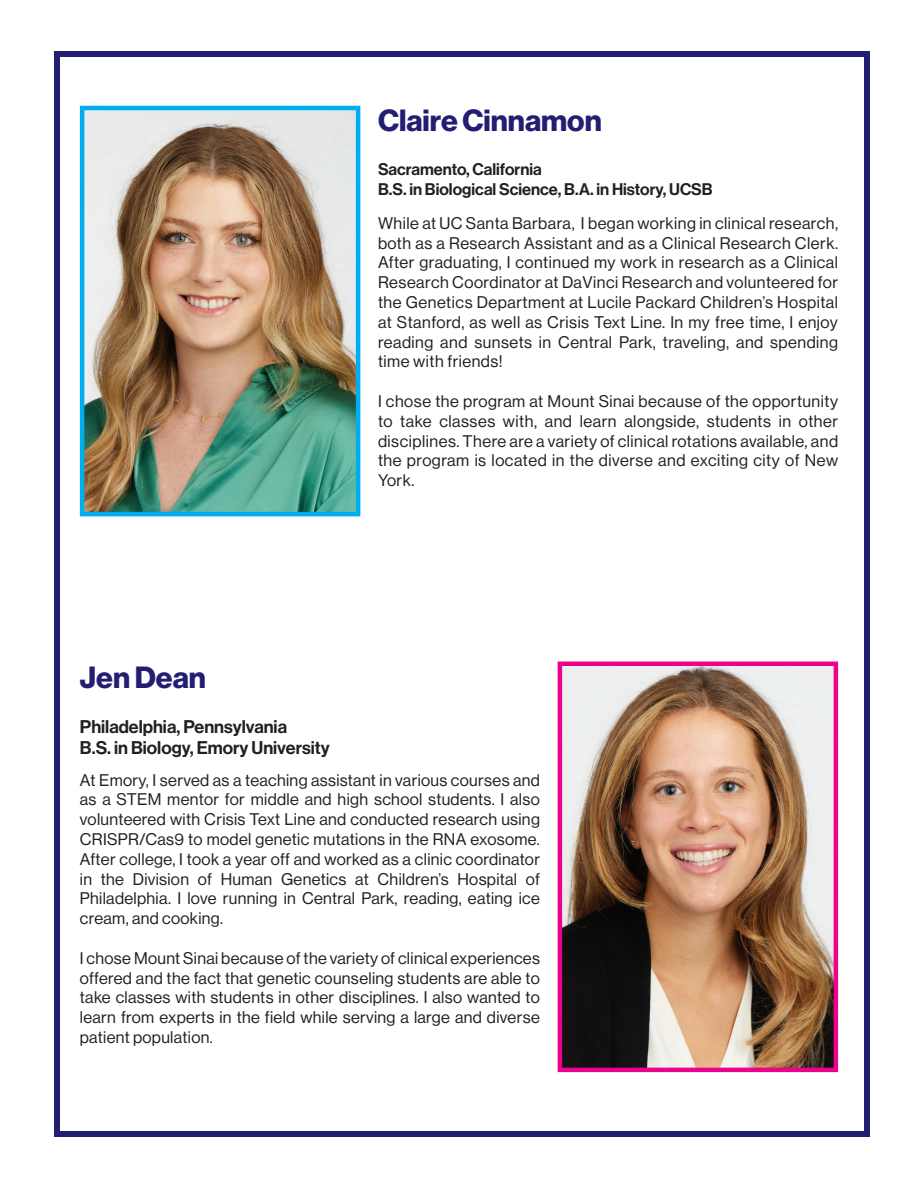
<style>
.page{position:relative;width:918px;height:1188px;background:#fff}
.page>*{position:absolute;margin:0;border:0;box-sizing:border-box;transform-origin:0 0}
.t1{font:30px "N Haas Grotesk DS Pro 75 Bd";color:#221e72}
.t2{font:18px/21.6px "N Haas Grotesk DS Pro 65 Md";color:#231f20}
.t3{font:16.5px/19.8px "N Haas Grotesk DS Pro 55 Rg";letter-spacing:.02em;color:#231f20;text-align:justify}
.t4{font:16.5px/19.8px "N Haas Grotesk DS Pro 65 Md";color:#231f20}
</style>
<div class="page">
<img style="left:85px;top:111px;width:270px;height:400px">
<div style="left:80px;top:106px;width:280px;height:410px;border:4px solid #00aeef"></div>
<img style="left:563px;top:667px;width:270px;height:400px">
<div style="left:558px;top:662px;width:280px;height:410px;border:4px solid #ed028c"></div>
<div style="left:54px;top:51px;width:816px;height:1086px;border:6px solid #221e72"></div>
<h1 class="t1" style="left:378px;top:103px;width:225px">Claire Cinnamon</h1>
<p class="t4" style="left:378px;top:159px;width:336px">Sacramento, California<br>B.S. in Biological Science, B.A. in History, UCSB</p>
<p class="t3" style="left:378px;top:213px;width:462px">While at UC Santa Barbara, I began working in clinical research, both as a Research Assistant and as a Clinical Research Clerk.<br>After graduating, I continued my work in research as a Clinical Research Coordinator at DaVinci Research and volunteered for the Genetics Department at Lucile Packard Children’s Hospital at Stanford, as well as Crisis Text Line. In my free time, I enjoy reading and sunsets in Central Park, traveling, and spending time with friends!</p>
<p class="t3" style="left:378px;top:391px;width:462px">I chose the program at Mount Sinai because of the opportunity to take classes with, and learn alongside, students in other disciplines. There are a variety of clinical rotations available, and the program is located in the diverse and exciting city of New York.</p>
<h1 class="t1" style="left:80px;top:660px;width:128px">Jen Dean</h1>
<p class="t2" style="left:80px;top:716px;width:251px">Philadelphia, Pennsylvania<br>B.S. in Biology, Emory University</p>
<p class="t3" style="left:80px;top:770px;width:462px">At Emory, I served as a teaching assistant in various courses and as a STEM mentor for middle and high school students. I also volunteered with Crisis Text Line and conducted research using CRISPR/Cas9 to model genetic mutations in the RNA exosome.<br>After college, I took a year off and worked as a clinic coordinator in the Division of Human Genetics at Children’s Hospital of Philadelphia. I love running in Central Park, reading, eating ice cream, and cooking.</p>
<p class="t3" style="left:80px;top:948px;width:462px">I chose Mount Sinai because of the variety of clinical experiences offered and the fact that genetic counseling students are able to take classes with students in other disciplines. I also wanted to learn from experts in the field while serving a large and diverse patient population.</p>
</div>
